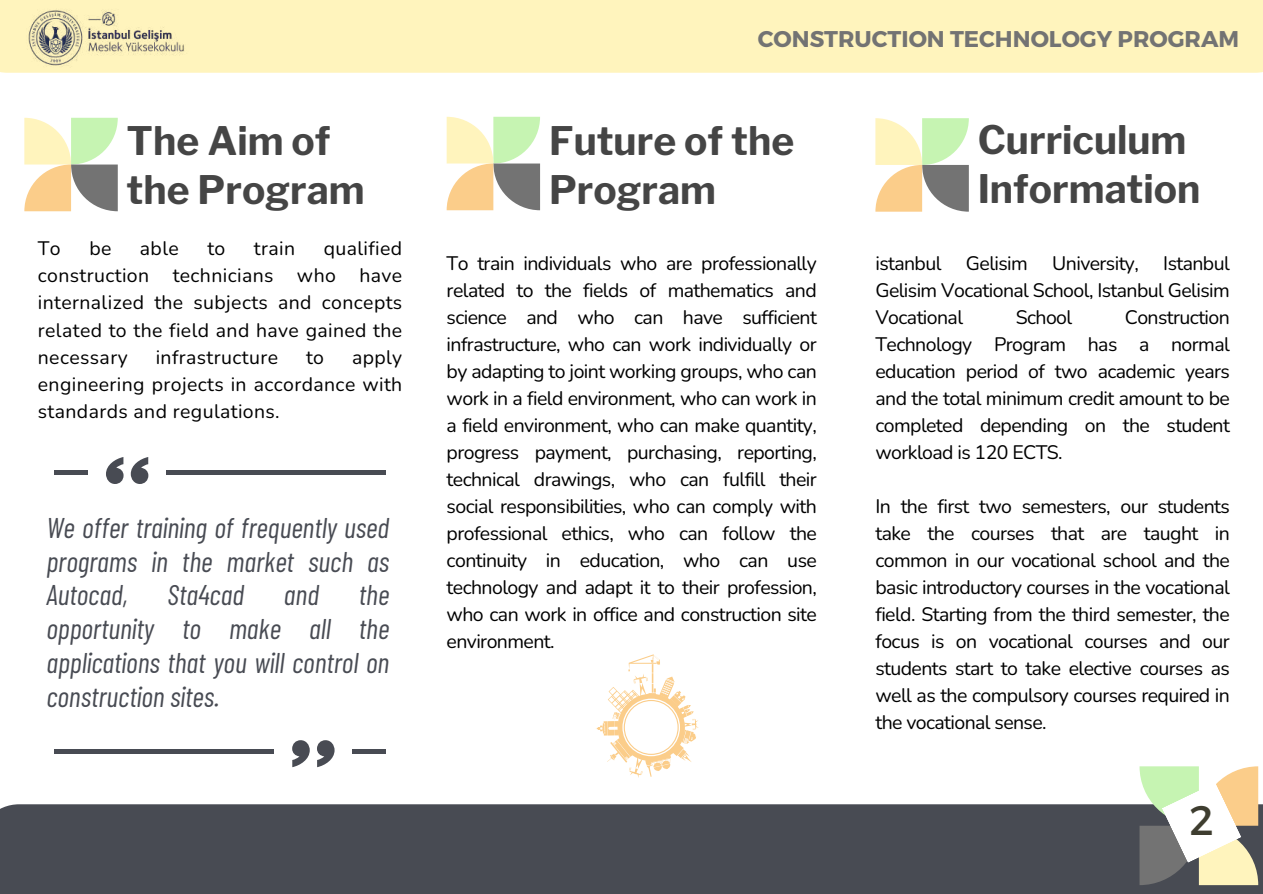
<style>
.page{position:relative;width:1263px;height:894px;background:#fff}
.page>*{position:absolute;margin:0;border:0;box-sizing:border-box;transform-origin:0 0}
.t1{font:41.25px "Montserrat";color:#3e3d2f}
.t2{font:700 39px/49.5px "Libre Franklin";color:#454545}
.t3{font:italic 28.5px/33.8px "Barlow Condensed";color:#484b53;text-align:justify}
.t4{font:700 22.8px "Montserrat";color:#737373}
.t5{font:19.5px/27px "Nunito";letter-spacing:-.03em;color:#000;text-align:justify}
.t6{font:19.5px "Nunito";letter-spacing:.02em;color:#000}
</style>
<div class="page">
<div style="left:0;top:804px;width:1263px;height:89px;background:#484b53"></div>
<svg style="left:24px;top:118px;width:94px;height:93px"></svg>
<svg style="left:447px;top:117px;width:93px;height:93px"></svg>
<div style="left:0;top:0;width:1263px;height:73px;background:#fff4bd"></div>
<svg style="left:131px;top:457px;width:17px;height:27px"></svg>
<svg style="left:106px;top:457px;width:18px;height:27px"></svg>
<div style="left:55px;top:470px;width:33px;height:5px;background:#484b53"></div>
<div style="left:167px;top:470px;width:219px;height:5px;background:#484b53"></div>
<svg style="left:292px;top:740px;width:18px;height:27px"></svg>
<svg style="left:317px;top:740px;width:18px;height:27px"></svg>
<hr style="left:353px;top:749px;width:33px;height:4px;background:#484b53">
<hr style="left:55px;top:749px;width:219px;height:4px;background:#484b53">
<svg style="left:875px;top:118px;width:94px;height:93px"></svg>
<svg style="left:1139px;top:766px;width:119px;height:118px"></svg>
<img style="left:20px;top:10px;width:171px;height:63px">
<svg style="left:596px;top:654px;width:103px;height:123px"></svg>
<h2 class="t2" style="left:127px;top:116px;width:239px">The Aim of the Program</h2>
<p class="t5" style="left:38px;top:235px;width:24px">To</p>
<p class="t5" style="left:89px;top:235px;width:24px">be</p>
<p class="t5" style="left:140px;top:235px;width:40px">able</p>
<p class="t5" style="left:207px;top:235px;width:20px">to</p>
<p class="t5" style="left:254px;top:235px;width:43px">train</p>
<p class="t5" style="left:38px;top:235px;width:366px;text-indent:286px">qualified construction technicians who have internalized the subjects and concepts related to the field and have gained the necessary</p>
<p class="t5" style="left:38px;top:343px;width:366px;text-indent:314px">apply engineering projects in accordance with standards and regulations.</p>
<p class="t6" style="left:156px;top:344px;width:124px">infrastructure</p>
<p class="t5" style="left:306px;top:343px;width:20px">to</p>
<h3 class="t3" style="left:46px;top:509px;width:344px">We offer training of frequently used programs in the market such as Autocad,</h3>
<h3 class="t3" style="left:168px;top:577px;width:78px">Sta4cad</h3>
<h3 class="t3" style="left:284px;top:577px;width:37px">and</h3>
<h3 class="t3" style="left:46px;top:577px;width:344px;text-indent:312px">the opportunity to make all the applications that you will control on construction sites.</h3>
<p class="t4" style="left:758px;top:24px;width:483px">CONSTRUCTION TECHNOLOGY PROGRAM</p>
<h2 class="t2" style="left:549px;top:116px;width:247px">Future of the<br>Program</h2>
<p class="t5" style="left:447px;top:250px;width:372px">To train individuals who are professionally related to the fields of mathematics and science and who can have sufficient infrastructure, who can work individually or by adapting to joint working groups, who can work in a field environment, who can work in a field environment, who can make quantity, progress payment, purchasing, reporting, technical drawings, who can fulfill their social responsibilities, who can comply with professional ethics, who can follow the continuity in education, who can use technology and adapt it to their profession, who can work in office and construction site environment.</p>
<h2 class="t2" style="left:978px;top:115px;width:224px">Curriculum<br>Information</h2>
<p class="t5" style="left:875px;top:250px;width:68px">istanbul</p>
<p class="t5" style="left:966px;top:250px;width:63px">Gelisim</p>
<p class="t5" style="left:1052px;top:250px;width:88px">University,</p>
<p class="t5" style="left:875px;top:250px;width:356px;text-indent:288px">Istanbul Gelisim Vocational School, Istanbul Gelisim Vocational</p>
<p class="t5" style="left:875px;top:304px;width:356px;text-indent:249px">Construction Technology Program has a normal education period of two academic years and the total minimum credit amount to be completed depending on the student workload is 120 ECTS.</p>
<p class="t5" style="left:875px;top:493px;width:356px">In the first two semesters, our students take the courses that are taught in common in our vocational school and the basic introductory courses in the vocational field. Starting from the third semester, the focus is on vocational courses and our students start to take elective courses as well as the compulsory courses required in the vocational sense.</p>
<p class="t5" style="left:1016px;top:304px;width:58px">School</p>
<h1 class="t1" style="left:1189px;top:793px;width:26px">2</h1>
</div>
